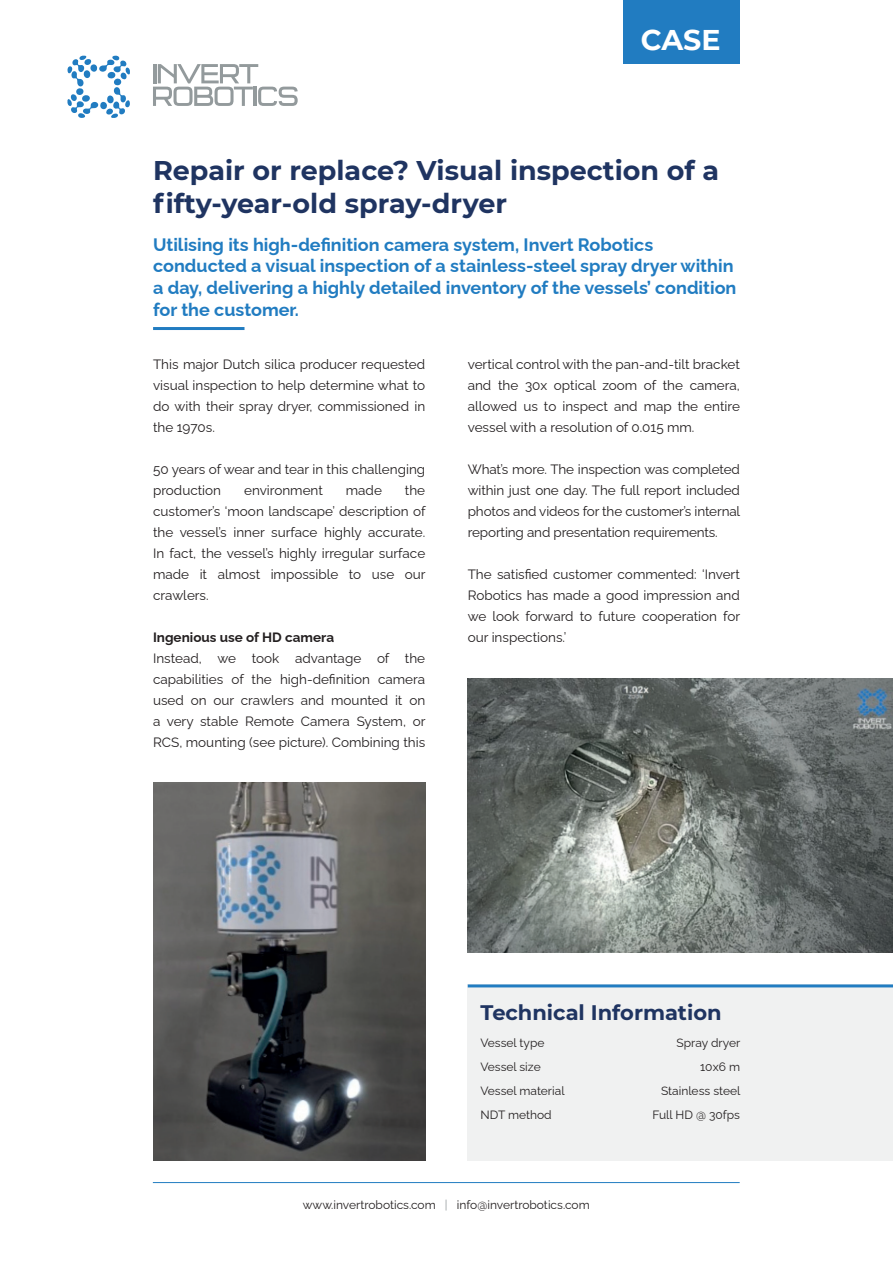
<style>
.page{position:relative;width:893px;height:1263px;background:#fff}
.page>*{position:absolute;margin:0;border:0;box-sizing:border-box;transform-origin:0 0}
.t1{font:700 28.5px "Montserrat";color:#fff}
.t2{font:700 27px/32.4px "Montserrat";color:#1f3461}
.t3{font:700 21px "Montserrat";color:#1f3461}
.t4{font:700 18px/21.6px "Raleway";color:#217cc1}
.t5{font:13.5px/21px "Raleway";color:#231f20;text-align:justify}
.t6{font:700 13.5px "Raleway";color:#231f20}
.t7{font:12px "Raleway";color:#231f20}
.s1{color:#939a9c}
</style>
<div class="page">
<svg style="left:67px;top:55px;width:63px;height:63px"></svg>
<svg style="left:153px;top:64px;width:145px;height:42px"></svg>
<div style="left:468px;top:984px;width:425px;height:176px;background:#f0f1f1"></div>
<hr style="left:153px;top:327px;width:91px;height:3px;background:#217cc1">
<hr style="left:468px;top:984px;width:425px;height:3px;background:#217cc1">
<img style="left:468px;top:679px;width:425px;height:273px">
<div style="left:624px;top:0;width:116px;height:64px;background:#217cc1"></div>
<img style="left:153px;top:782px;width:272px;height:378px">
<hr style="left:153px;top:1182px;width:587px;height:1px;background:#217cc1">
<h1 class="t1" style="left:641px;top:19px;width:81px">CASE</h1>
<h2 class="t2" style="left:153px;top:153px;width:568px">Repair or replace? Visual inspection of a fifty-year-old spray-dryer</h2>
<h3 class="t4" style="left:153px;top:232px;width:585px">Utilising its high-definition camera system, Invert Robotics conducted a visual inspection of a stainless-steel spray dryer within a day, delivering a highly detailed inventory of the vessels’ condition for the customer.</h3>
<p class="t5" style="left:153px;top:352px;width:274px">This major Dutch silica producer requested visual inspection to help determine what to do with their spray dryer, commissioned in the 1970s.</p>
<p class="t5" style="left:153px;top:457px;width:274px">50 years of wear and tear in this challenging production</p>
<p class="t5" style="left:153px;top:478px;width:274px;text-indent:252px">the customer’s ‘moon landscape’ description of the vessel’s inner surface highly accurate.<br>In fact, the vessel’s highly irregular surface made it almost impossible to use our crawlers.</p>
<p class="t6" style="left:153px;top:627px;width:183px">Ingenious use of HD camera</p>
<p class="t5" style="left:153px;top:646px;width:274px">Instead, we took advantage of the capabilities of the high-definition camera used on our crawlers and mounted it on a very stable Remote Camera System, or RCS, mounting (see picture). Combining this</p>
<p class="t5" style="left:244px;top:478px;width:80px">environment</p>
<p class="t5" style="left:346px;top:478px;width:38px">made</p>
<p class="t5" style="left:468px;top:352px;width:274px">vertical control with the pan-and-tilt bracket and the 30x optical zoom of the camera, allowed us to inspect and map the entire vessel with a resolution of 0.015 mm.</p>
<p class="t5" style="left:468px;top:457px;width:274px">What’s more. The inspection was completed within just one day. The full report included photos and videos for the customer’s internal reporting and presentation requirements.</p>
<p class="t5" style="left:468px;top:562px;width:274px">The satisfied customer commented: ‘Invert Robotics has made a good impression and we look forward to future cooperation for our inspections.’</p>
<h3 class="t3" style="left:480px;top:997px;width:243px">Technical Information</h3>
<p class="t7" style="left:480px;top:1033px;width:65px">Vessel type</p>
<p class="t7" style="left:677px;top:1033px;width:65px">Spray dryer</p>
<p class="t7" style="left:480px;top:1057px;width:62px">Vessel size</p>
<p class="t7" style="left:700px;top:1057px;width:41px">10x6 m</p>
<p class="t7" style="left:480px;top:1081px;width:86px">Vessel material</p>
<p class="t7" style="left:661px;top:1081px;width:81px">Stainless steel</p>
<p class="t7" style="left:480px;top:1105px;width:73px">NDT method</p>
<p class="t7" style="left:652px;top:1105px;width:89px">Full HD @ 30fps</p>
<p class="t7" style="left:303px;top:1195px;width:288px">www.invertrobotics.com <span class="s1">|</span> info@invertrobotics.com</p>
</div>
